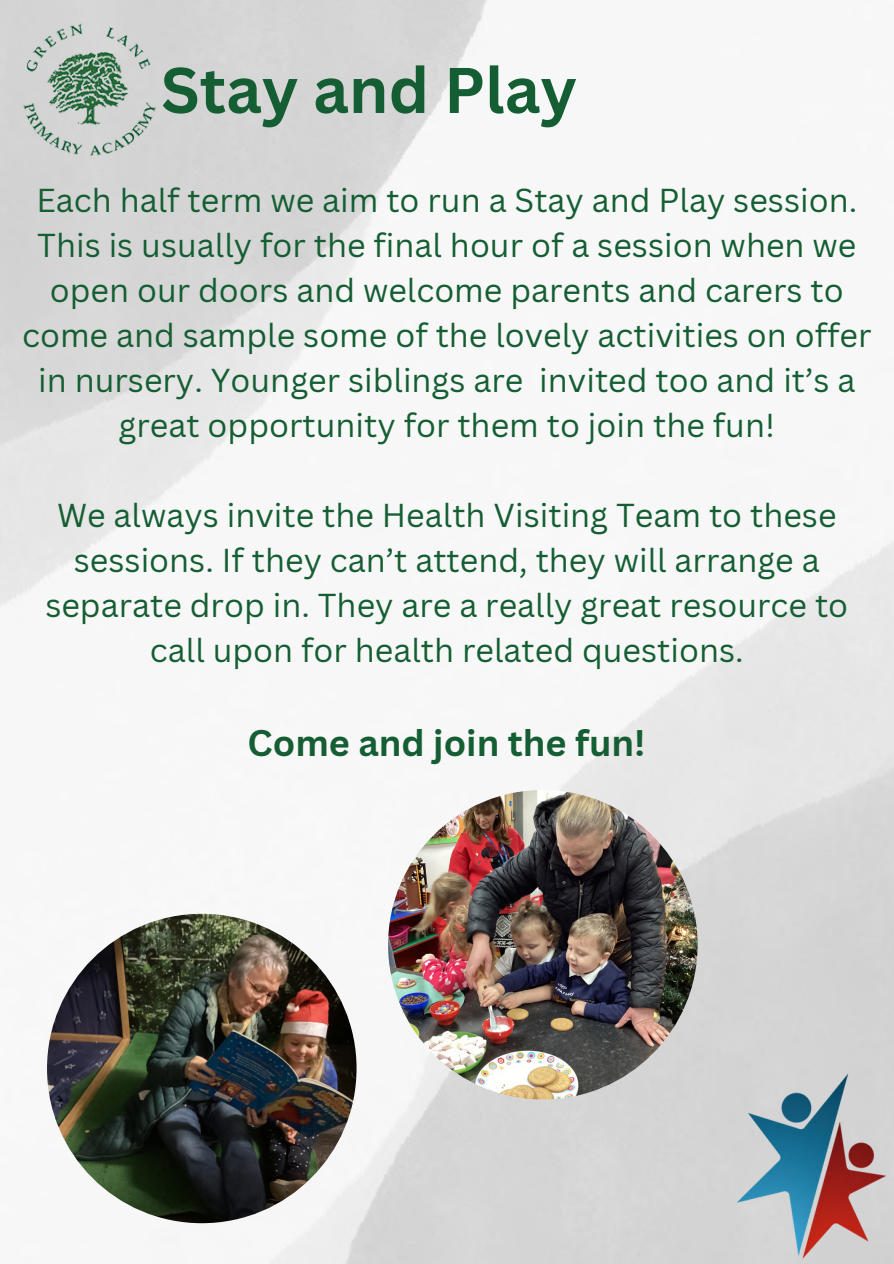
<style>
.page{position:relative;width:894px;height:1264px;background:#fff}
.page>*{position:absolute;margin:0;border:0;box-sizing:border-box;transform-origin:0 0}
.t1{font:700 63px "Canva Sans";color:#155e33}
.t2{font:700 36px "Canva Sans";color:#155e33}
.t3{font:32.25px/45px "Canva Sans";color:#155e33;text-align:center}
</style>
<div class="page">
<img style="left:0;top:0;width:893px;height:1263px">
<img style="left:47px;top:913px;width:309px;height:310px;border-radius:50%">
<img style="left:388px;top:790px;width:309px;height:309px;border-radius:50%">
<img style="left:21px;top:21px;width:137px;height:137px">
<img style="left:729px;top:1068px;width:164px;height:191px">
<p class="t1" style="left:161px;top:46px;width:417px">Stay and Play</p>
<p class="t3" style="left:22px;top:177px;width:850px">Each half term we aim to run a Stay and Play session.<br>This is usually for the final hour of a session when we open our doors and welcome parents and carers to come and sample some of the lovely activities on offer in nursery. Younger siblings are invited too and it’s a great opportunity for them to join the fun!</p>
<p class="t3" style="left:45px;top:492px;width:804px">We always invite the Health Visiting Team to these sessions. If they can’t attend, they will arrange a separate drop in. They are a really great resource to call upon for health related questions.</p>
<h2 class="t2" style="left:247px;top:717px;width:399px">Come and join the fun!</h2>
</div>
